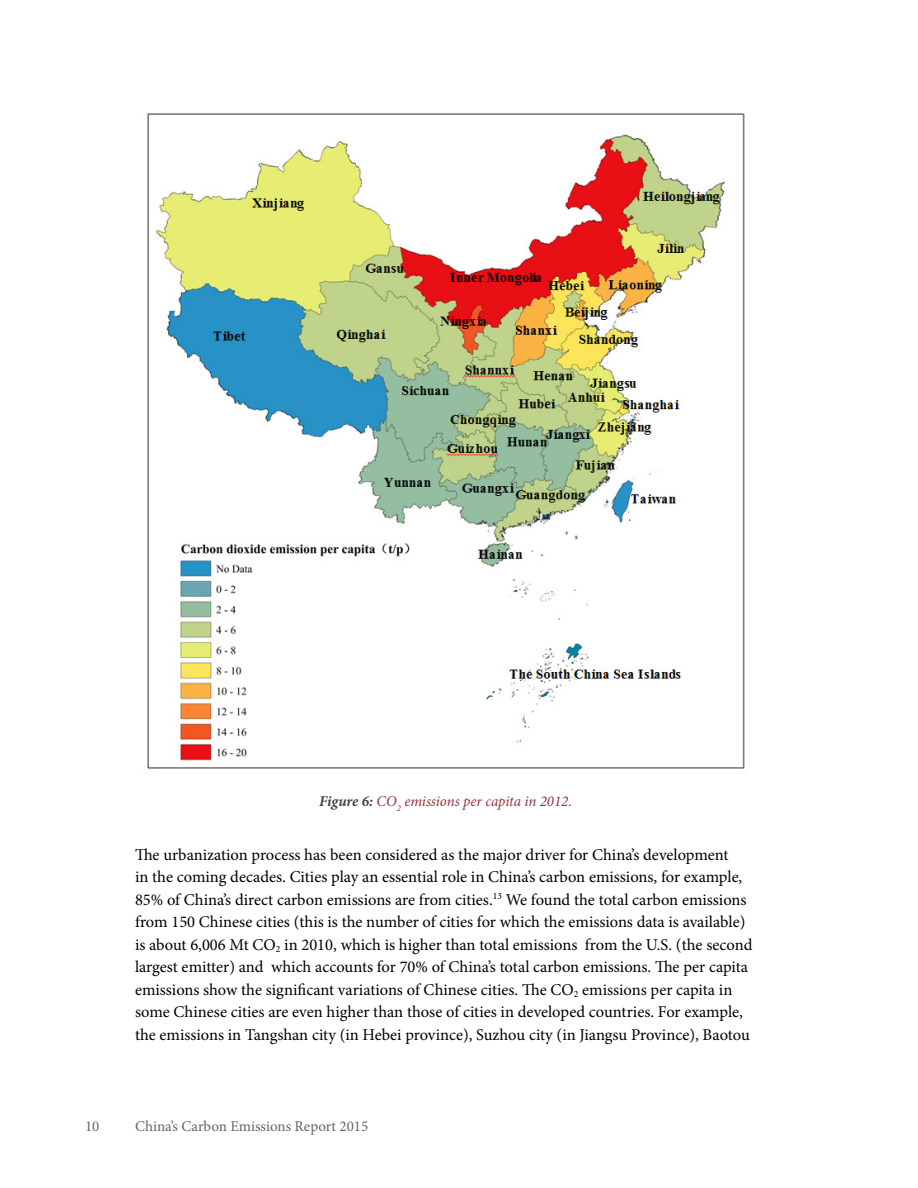
<style>
.page{position:relative;width:918px;height:1188px;background:#fff}
.page>*{position:absolute;margin:0;border:0;box-sizing:border-box;transform-origin:0 0}
.Primary_type{font:16.5px/22.5px "Minion Pro";color:#000}
.Caption___Legend{font:italic 15px "Minion Pro";letter-spacing:-.005em;color:#8f353e}
.t1{font:15px "Minion Pro";color:#636466}
.s1{font-weight:700;color:#414042}
</style>
<div class="page">
<img style="left:147px;top:113px;width:598px;height:656px">
<p class="Caption___Legend" style="left:319px;top:791px;width:254px"><span class="s1">Figure 6:</span> CO<sub>2</sub> emissions per capita in 2012.</p>
<p class="Primary_type" style="left:135px;top:843px;width:619px">The urbanization process has been considered as the major driver for China’s development<br>in the coming decades. Cities play an essential role in China’s carbon emissions, for example, 85% of China’s direct carbon emissions are from cities.<sup>13</sup> We found the total carbon emissions from 150 Chinese cities (this is the number of cities for which the emissions data is available) is about 6,006 Mt CO<sub>2</sub> in 2010, which is higher than total emissions from the U.S. (the second largest emitter) and which accounts for 70% of China’s total carbon emissions. The per capita emissions show the significant variations of Chinese cities. The CO<sub>2</sub> emissions per capita in some Chinese cities are even higher than those of cities in developed countries. For example, the emissions in Tangshan city (in Hebei province), Suzhou city (in Jiangsu Province), Baotou</p>
<p class="t1" style="left:85px;top:1116px;width:16px">10</p>
<p class="t1" style="left:135px;top:1116px;width:235px">China’s Carbon Emissions Report 2015</p>
</div>
